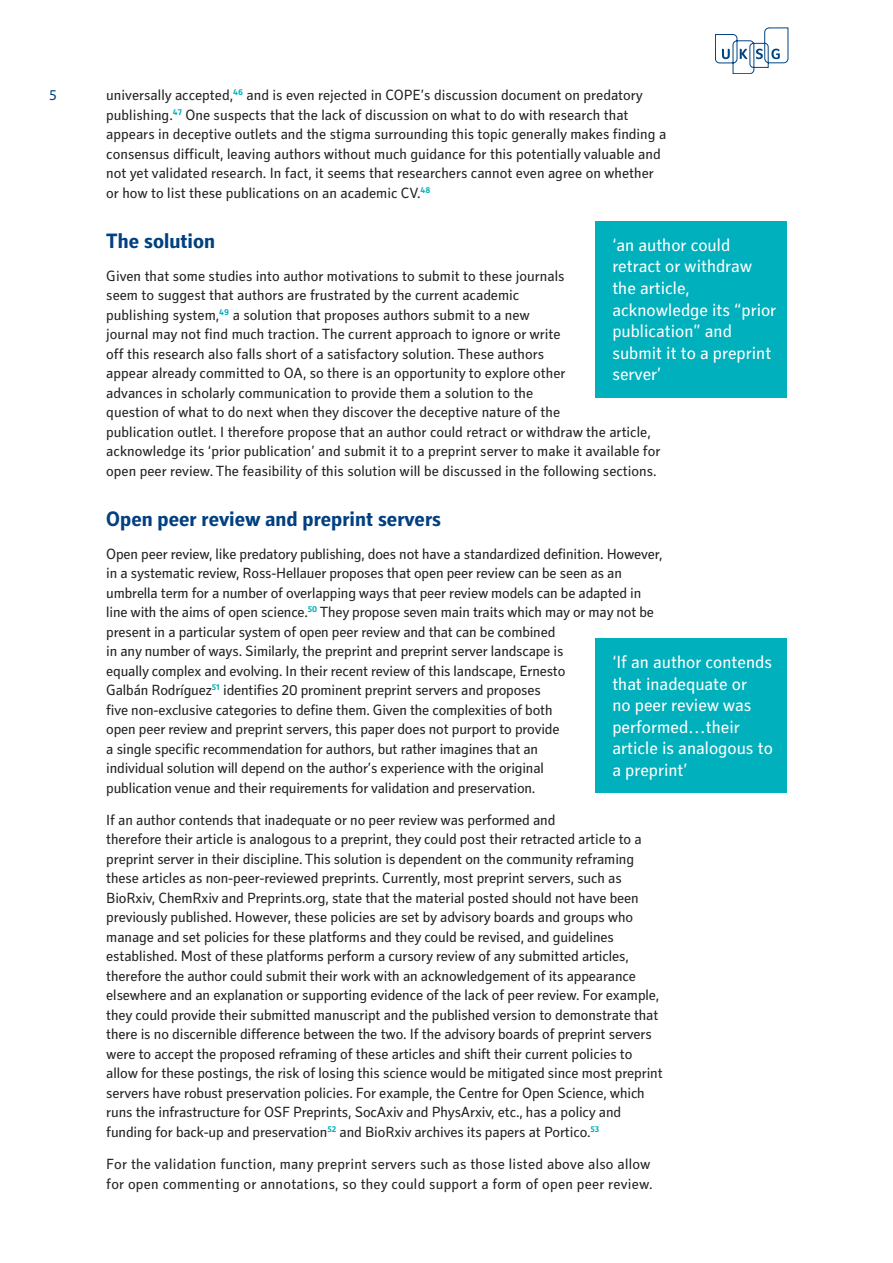
<style>
.page{position:relative;width:893px;height:1263px;background:#fff}
.page>*{position:absolute;margin:0;border:0;box-sizing:border-box;transform-origin:0 0}
.A-Style_Heading{font:700 21px "Secca Std";color:#014081}
.Stand_out_quote{font:18px/21.6px "Secca Std";color:#fff}
.Body{font:15px/19.5px "Secca Std";letter-spacing:-.01em;color:#231f20}
.Body-2{font:15px/19.5px "Secca Std";letter-spacing:.015em;color:#231f20}
.t1{font:15px "Secca Std";color:#014081}
</style>
<div class="page">
<svg style="left:715px;top:28px;width:73px;height:46px"></svg>
<div style="left:595px;top:638px;width:192px;height:155px;background:#00b0bc"></div>
<div style="left:595px;top:221px;width:192px;height:176px;background:#00b0bc"></div>
<p class="t1" style="left:49px;top:87px;width:9px">5</p>
<p class="Body" style="left:106px;top:86px;width:561px">universally accepted,<sup>46</sup> and is even rejected in COPE’s discussion document on predatory publishing.<sup>47</sup> One suspects that the lack of discussion on what to do with research that appears in deceptive outlets and the stigma surrounding this topic generally makes finding a consensus difficult, leaving authors without much guidance for this potentially valuable and not yet validated research. In fact, it seems that researchers cannot even agree on whether or how to list these publications on an academic CV.<sup>48</sup></p>
<p class="A-Style_Heading" style="left:106px;top:229px;width:110px">The solution</p>
<p class="Body" style="left:106px;top:266px;width:556px">Given that some studies into author motivations to submit to these journals<br>seem to suggest that authors are frustrated by the current academic<br>publishing system,<sup>49</sup> a solution that proposes authors submit to a new<br>journal may not find much traction. The current approach to ignore or write<br>off this research also falls short of a satisfactory solution. These authors<br>appear already committed to OA, so there is an opportunity to explore other<br>advances in scholarly communication to provide them a solution to the<br>question of what to do next when they discover the deceptive nature of the<br>publication outlet. I therefore propose that an author could retract or withdraw the article, acknowledge its ‘prior publication’ and submit it to a preprint server to make it available for open peer review. The feasibility of this solution will be discussed in the following sections.</p>
<p class="A-Style_Heading" style="left:106px;top:507px;width:336px">Open peer review and preprint servers</p>
<p class="Body" style="left:106px;top:544px;width:558px">Open peer review, like predatory publishing, does not have a standardized definition. However, in a systematic review, Ross-Hellauer proposes that open peer review can be seen as an umbrella term for a number of overlapping ways that peer review models can be adapted in line with the aims of open science.<sup>50</sup> They propose seven main traits which may or may not be present in a particular system of open peer review and that can be combined<br>in any number of ways. Similarly, the preprint and preprint server landscape is<br>equally complex and evolving. In their recent review of this landscape, Ernesto<br>Galbán Rodríguez<sup>51</sup> identifies 20 prominent preprint servers and proposes<br>five non-exclusive categories to define them. Given the complexities of both<br>open peer review and preprint servers, this paper does not purport to provide<br>a single specific recommendation for authors, but rather imagines that an<br>individual solution will depend on the author’s experience with the original<br>publication venue and their requirements for validation and preservation.</p>
<p class="Body" style="left:106px;top:811px;width:558px">If an author contends that inadequate or no peer review was performed and<br>therefore their article is analogous to a preprint, they could post their retracted article to a preprint server in their discipline. This solution is dependent on the community reframing these articles as non-peer-reviewed preprints. Currently, most preprint servers, such as BioRxiv, ChemRxiv and Preprints.org, state that the material posted should not have been previously published. However, these policies are set by advisory boards and groups who manage and set policies for these platforms and they could be revised, and guidelines established. Most of these platforms perform a cursory review of any submitted articles, therefore the author could submit their work with an acknowledgement of its appearance elsewhere and an explanation or supporting evidence of the lack of peer review. For example, they could provide their submitted manuscript and the published version to demonstrate that there is no discernible difference between the two. If the advisory boards of preprint servers were to accept the proposed reframing of these articles and shift their current policies to allow for these postings, the risk of losing this science would be mitigated since most preprint servers have robust preservation policies. For example, the Centre for Open Science, which runs the infrastructure for OSF Preprints, SocAxiv and PhysArxiv, etc., has a policy and funding for back-up and preservation<sup>52</sup> and BioRxiv archives its papers at Portico.<sup>53</sup></p>
<p class="Body-2" style="left:106px;top:1155px;width:548px">For the validation function, many preprint servers such as those listed above also allow for open commenting or annotations, so they could support a form of open peer review.</p>
<p class="Stand_out_quote" style="left:612px;top:235px;width:165px">‘an author could retract or withdraw the article, acknowledge its “prior publication” and submit it to a preprint server’</p>
<p class="Stand_out_quote" style="left:612px;top:652px;width:162px">‘If an author contends that inadequate or<br>no peer review was performed…their article is analogous to a preprint’</p>
</div>
